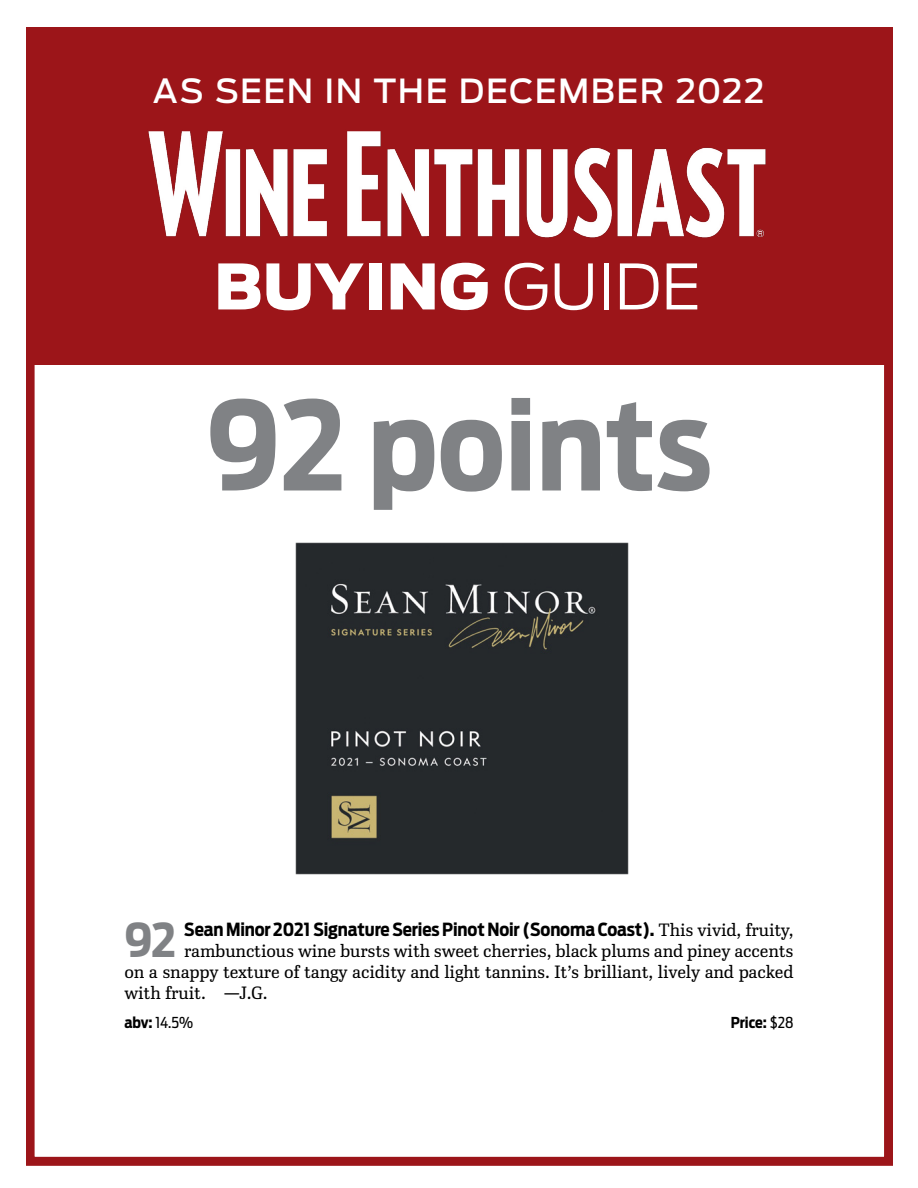
<style>
.page{position:relative;width:918px;height:1188px;background:#fff}
.page>*{position:absolute;margin:0;border:0;box-sizing:border-box;transform-origin:0 0}
.t1{font:700 122.55px "Antenna Cond";color:#808285}
.t2{font:900 62.1px "Antenna";color:#fff}
.t3{font:700 46.35px "Antenna Cond";color:#808285}
.t4{font:500 33px "Antenna";letter-spacing:.045em;color:#fff}
.t5{font:300 18px/21px "Ibis Text";letter-spacing:-.01em;color:#000;text-align:justify}
.t6{font:700 18px "Antenna Cond";letter-spacing:-.01em;color:#000}
.t7{font:15px "Antenna Cond";color:#000}
.t8{font:700 15px "Antenna Cond";letter-spacing:-.01em;color:#000}
.s1{font-weight:300}
.s2{font-family:"Ibis Text";font-weight:300}
.s3{font-weight:700}
.s4{font-weight:400}
</style>
<div class="page">
<div style="left:26px;top:27px;width:867px;height:337px;background:#9c1519"></div>
<div style="left:26px;top:229px;width:867px;height:937px;border:9px solid #9c1519"></div>
<img style="left:141px;top:131px;width:633px;height:108px">
<img style="left:296px;top:542px;width:333px;height:333px">
<h3 class="t4" style="left:153px;top:68px;width:613px">AS SEEN IN THE DECEMBER 2022</h3>
<h2 class="t2" style="left:214px;top:242px;width:488px">BUYING <span class="s1">GUIDE</span></h2>
<h1 class="t1" style="left:206px;top:363px;width:507px">92 points</h1>
<h3 class="t3" style="left:124px;top:909px;width:54px">92</h3>
<p class="t6" style="left:184px;top:917px;width:611px">Sean Minor 2021 Signature Series Pinot Noir (Sonoma Coast). <span class="s2">This vivid, fruity,</span></p>
<p class="t5" style="left:124px;top:940px;width:671px;text-indent:60px">rambunctious wine bursts with sweet cherries, black plums and piney accents on a snappy texture of tangy acidity and light tannins. It’s brilliant, lively and packed with fruit. —J.G.</p>
<p class="t7" style="left:124px;top:1012px;width:70px"><span class="s3">abv:</span> 14.5%</p>
<p class="t8" style="left:731px;top:1012px;width:64px">Price: <span class="s4">$28</span></p>
</div>
